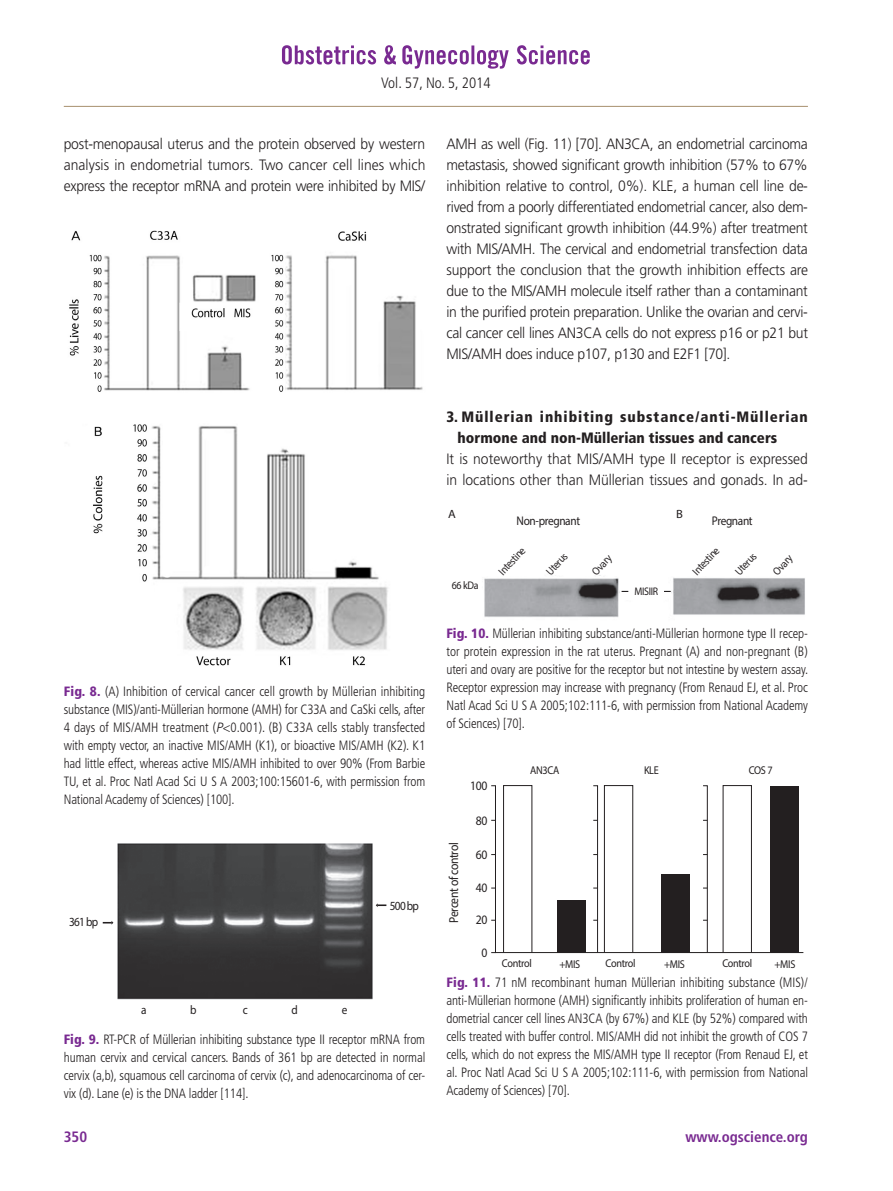
<style>
.page{position:relative;width:893px;height:1191px;background:#fff}
.page>*{position:absolute;margin:0;border:0;box-sizing:border-box;transform-origin:0 0}
.t1{font:300 15px/21px "Frutiger LT Std";letter-spacing:-.02em;color:#231f20;text-align:justify;scale:.93 1}
.t2{font:300 15px/21px "Frutiger LT Std";color:#231f20;scale:.93 1}
.t3{font:900 condensed 15px/21px "Frutiger LT Std";letter-spacing:.06em;color:#231f20}
.t4{font:700 condensed 15px "Frutiger LT Std";color:#792a91}
.t5{font:300 condensed 15px "Frutiger LT Std";color:#231f20}
.t6{font:300 condensed 13.5px/18px "Frutiger LT Std";letter-spacing:-.01em;color:#231f20;text-align:justify;scale:.96 1}
.t7{font:12.9px "Myriad Pro";letter-spacing:-.03em;color:#231f20;scale:.9 1}
.t8{font:12.6px "Myriad Pro";letter-spacing:-.03em;color:#231f20;scale:.9 1}
.t9{font:12.45px "Myriad Pro";letter-spacing:-.06em;color:#231f20;scale:.9 1}
.t10{font:12px "Myriad Pro";color:#231f20;scale:1.05 1}
.t11{font:11.4px "Myriad Pro";letter-spacing:-.03em;color:#231f20;scale:.9 1}
.t12{font:11.1px "Myriad Pro";color:#231f20;scale:.9 1}
.t13{font:10.95px "Myriad Pro";letter-spacing:-.03em;color:#231f20;scale:.9 1}
.s1{font-weight:900;color:#792a91}
.s2{font-style:italic;font-stretch:normal}
</style>
<div class="page">
<hr style="left:64px;top:106px;width:744px;height:1px;background:#ad9676">
<svg style="left:517px;top:45px;width:73px;height:19px"></svg>
<svg style="left:402px;top:45px;width:107px;height:24px"></svg>
<svg style="left:282px;top:45px;width:114px;height:19px"></svg>
<img style="left:69px;top:230px;width:354px;height:436px">
<img style="left:102px;top:843px;width:285px;height:157px">
<svg style="left:103px;top:920px;width:10px;height:4px"></svg>
<svg style="left:376px;top:903px;width:10px;height:4px"></svg>
<img style="left:484px;top:575px;width:321px;height:42px">
<svg style="left:491px;top:785px;width:313px;height:168px"></svg>
<svg style="left:592px;top:785px;width:6px;height:168px"></svg>
<svg style="left:702px;top:785px;width:6px;height:168px"></svg>
<div style="left:503px;top:785px;width:29px;height:168px;border:1px solid #231f20"></div>
<div style="left:604px;top:785px;width:29px;height:168px;border:1px solid #231f20"></div>
<div style="left:723px;top:785px;width:29px;height:168px;border:1px solid #231f20"></div>
<div style="left:770px;top:785px;width:28px;height:167px;background:#231f20"></div>
<div style="left:661px;top:874px;width:29px;height:78px;background:#231f20"></div>
<div style="left:557px;top:899px;width:29px;height:53px;background:#231f20"></div>
<p class="t5" style="left:381px;top:74px;width:111px">Vol. 57, No. 5, 2014</p>
<p class="t1" style="left:64px;top:133px;width:390px">post-menopausal uterus and the protein observed by western analysis in endometrial tumors. Two cancer cell lines which express the receptor mRNA and protein were inhibited by MIS/</p>
<p class="t1" style="left:446px;top:133px;width:390px">AMH as well (Fig. 11) [70]. AN3CA, an endometrial carcinoma metastasis, showed significant growth inhibition (57% to 67% inhibition relative to control, 0%). KLE, a human cell line de&shy;rived from a poorly differentiated endometrial cancer, also dem&shy;onstrated significant growth inhibition (44.9%) after treatment with MIS/AMH. The cervical and endometrial transfection data support the conclusion that the growth inhibition effects are due to the MIS/AMH molecule itself rather than a contaminant in the purified protein preparation. Unlike the ovarian and cervi&shy;cal cancer cell lines AN3CA cells do not express p16 or p21 but MIS/AMH does induce p107, p130 and E2F1 [70].</p>
<p class="t3" style="left:458px;top:406px;width:352px;text-indent:-11px">3. Müllerian inhibiting substance/anti-Müllerian hormone and non-Müllerian tissues and cancers</p>
<p class="t2" style="left:446px;top:448px;width:390px">It is noteworthy that MIS/AMH type II receptor is expressed in locations other than Müllerian tissues and gonads. In ad-</p>
<p class="t10" style="left:448px;top:506px;width:9px">A</p>
<p class="t10" style="left:676px;top:506px;width:8px">B</p>
<p class="t8" style="left:517px;top:513px;width:72px">Non-pregnant</p>
<p class="t8" style="left:712px;top:513px;width:47px">Pregnant</p>
<p class="t6" style="left:64px;top:682px;width:378px"><span class="s1">Fig. 8.</span> (A) Inhibition of cervical cancer cell growth by Müllerian inhibiting substance (MIS)/anti-Müllerian hormone (AMH) for C33A and CaSki cells, after 4 days of MIS/AMH treatment (<span class="s2">P</span>&lt;0.001). (B) C33A cells stably transfected with empty vector, an inactive MIS/AMH (K1), or bioactive MIS/AMH (K2). K1 had little effect, whereas active MIS/AMH inhibited to over 90% (From Barbie TU, et al. Proc Natl Acad Sci U S A 2003;100:15601-6, with permission from National Academy of Sciences) [100].</p>
<p class="t9" style="left:69px;top:914px;width:34px">361 bp</p>
<p class="t9" style="left:141px;top:1002px;width:8px">a</p>
<p class="t9" style="left:190px;top:1002px;width:9px">b</p>
<p class="t9" style="left:243px;top:1002px;width:7px">c</p>
<p class="t9" style="left:292px;top:1002px;width:9px">d</p>
<p class="t9" style="left:342px;top:1002px;width:8px">e</p>
<p class="t9" style="left:390px;top:898px;width:34px">500 bp</p>
<p class="t6" style="left:64px;top:1030px;width:378px"><span class="s1">Fig. 9.</span> RT-PCR of Müllerian inhibiting substance type II receptor mRNA from human cervix and cervical cancers. Bands of 361 bp are detected in normal cervix (a,b), squamous cell carcinoma of cervix (c), and adenocarcinoma of cer&shy;vix (d). Lane (e) is the DNA ladder [114].</p>
<p class="t13" style="left:452px;top:579px;width:31px">66 kDa</p>
<p class="t12" style="left:496px;top:568px;width:39px;rotate:-47deg">Intestine</p>
<p class="t12" style="left:543px;top:568px;width:30px;rotate:-47deg">Uterus</p>
<p class="t12" style="left:589px;top:568px;width:28px;rotate:-47deg">Ovary</p>
<p class="t12" style="left:689px;top:568px;width:39px;rotate:-47deg">Intestine</p>
<p class="t12" style="left:732px;top:568px;width:30px;rotate:-47deg">Uterus</p>
<p class="t12" style="left:770px;top:568px;width:28px;rotate:-47deg">Ovary</p>
<p class="t13" style="left:634px;top:584px;width:28px">MISIIR</p>
<p class="t6" style="left:446px;top:624px;width:378px"><span class="s1">Fig. 10.</span> Müllerian inhibiting substance/anti-Müllerian hormone type II recep&shy;tor protein expression in the rat uterus. Pregnant (A) and non-pregnant (B) uteri and ovary are positive for the receptor but not intestine by western assay.<br>Receptor expression may increase with pregnancy (From Renaud EJ, et al. Proc Natl Acad Sci U S A 2005;102:111-6, with permission from National Academy of Sciences) [70].</p>
<p class="t7" style="left:446px;top:922px;width:91px;rotate:-90deg">Percent of control</p>
<p class="t7" style="left:470px;top:778px;width:21px">100</p>
<p class="t7" style="left:476px;top:812px;width:14px">80</p>
<p class="t7" style="left:476px;top:846px;width:14px">60</p>
<p class="t7" style="left:476px;top:880px;width:14px">40</p>
<p class="t7" style="left:476px;top:912px;width:14px">20</p>
<p class="t7" style="left:481px;top:944px;width:8px">0</p>
<p class="t11" style="left:530px;top:763px;width:34px">AN3CA</p>
<p class="t11" style="left:644px;top:763px;width:18px">KLE</p>
<p class="t11" style="left:749px;top:763px;width:28px">COS 7</p>
<p class="t11" style="left:502px;top:956px;width:35px">Control</p>
<p class="t11" style="left:606px;top:956px;width:35px">Control</p>
<p class="t11" style="left:722px;top:956px;width:35px">Control</p>
<p class="t11" style="left:559px;top:956px;width:25px">+MIS</p>
<p class="t11" style="left:664px;top:956px;width:25px">+MIS</p>
<p class="t11" style="left:774px;top:956px;width:25px">+MIS</p>
<p class="t6" style="left:446px;top:974px;width:378px"><span class="s1">Fig. 11.</span> 71 nM recombinant human Müllerian inhibiting substance (MIS)/ anti-Müllerian hormone (AMH) significantly inhibits proliferation of human en&shy;dometrial cancer cell lines AN3CA (by 67%) and KLE (by 52%) compared with cells treated with buffer control. MIS/AMH did not inhibit the growth of COS 7 cells, which do not express the MIS/AMH type II receptor (From Renaud EJ, et al. Proc Natl Acad Sci U S A 2005;102:111-6, with permission from National Academy of Sciences) [70].</p>
<p class="t4" style="left:64px;top:1128px;width:25px">350</p>
<p class="t4" style="left:685px;top:1128px;width:124px">www.ogscience.org</p>
</div>
